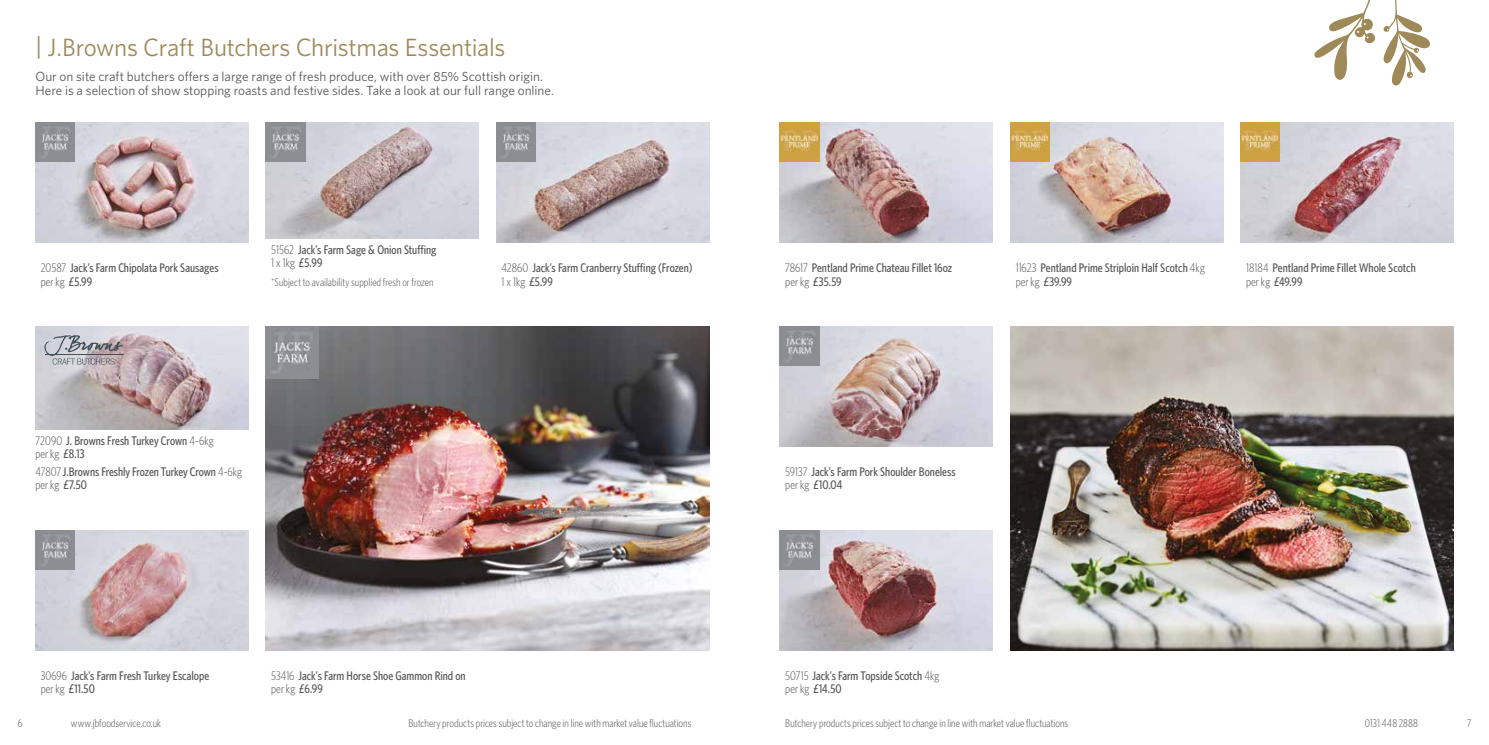
<style>
.page{position:relative;width:1489px;height:745px;background:#fff}
.page>*{position:absolute;margin:0;border:0;box-sizing:border-box;transform-origin:0 0}
.t1{font:25px "Whitney";letter-spacing:-.01em;color:#9e8959}
.t2{font:13.25px/14.8px "Whitney";color:#575756}
.t3{font:500 12.5px/13.8px "Whitney Condensed";color:#575756}
.t4{font:300 11.25px "Whitney Condensed";letter-spacing:.005em;color:#575756}
.s1{font-weight:300}
</style>
<div class="page">
<img style="left:35px;top:122px;width:213px;height:120px">
<img style="left:780px;top:122px;width:212px;height:120px">
<img style="left:266px;top:122px;width:212px;height:116px">
<img style="left:1010px;top:122px;width:212px;height:120px">
<img style="left:266px;top:326px;width:443px;height:324px">
<img style="left:1010px;top:326px;width:443px;height:324px">
<img style="left:496px;top:122px;width:213px;height:120px">
<img style="left:1240px;top:122px;width:213px;height:120px">
<img style="left:36px;top:326px;width:212px;height:103px">
<img style="left:780px;top:326px;width:212px;height:120px">
<img style="left:35px;top:530px;width:213px;height:120px">
<img style="left:780px;top:530px;width:212px;height:120px">
<img style="left:35px;top:122px;width:40px;height:39px">
<img style="left:35px;top:530px;width:40px;height:39px">
<img style="left:266px;top:122px;width:39px;height:39px">
<img style="left:496px;top:122px;width:39px;height:39px">
<img style="left:780px;top:326px;width:39px;height:39px">
<img style="left:780px;top:530px;width:39px;height:39px">
<img style="left:266px;top:326px;width:52px;height:52px">
<img style="left:1240px;top:122px;width:39px;height:39px">
<img style="left:1010px;top:122px;width:39px;height:39px">
<img style="left:780px;top:122px;width:39px;height:39px">
<svg style="left:1314px;top:0;width:116px;height:86px"></svg>
<svg style="left:44px;top:335px;width:79px;height:29px;background:#b3b1b8"></svg>
<hr style="left:45px;top:354px;width:78px;height:1px;background:#44515b">
<h1 class="t1" style="left:35px;top:30px;width:471px">| J.Browns Craft Butchers Christmas Essentials</h1>
<p class="t2" style="left:35px;top:68px;width:520px">Our on site craft butchers offers a large range of fresh produce, with over 85% Scottish origin.<br>Here is a selection of show stopping roasts and festive sides. Take a look at our full range online.</p>
<p class="t3" style="left:271px;top:242px;width:167px"><span class="s1">51562</span> Jack’s Farm Sage &amp; Onion Stuffing<br><span class="s1">1 x 1kg</span> £5.99</p>
<p class="t4" style="left:271px;top:275px;width:164px">*Subject to availability supplied fresh or frozen</p>
<p class="t3" style="left:501px;top:260px;width:192px"><span class="s1">42860</span> Jack’s Farm Cranberry Stuffing (Frozen)<br><span class="s1">1 x 1kg</span> £5.99</p>
<p class="t3" style="left:1245px;top:260px;width:171px"><span class="s1">18184</span> Pentland Prime Fillet Whole Scotch <span class="s1">per kg</span> £49.99</p>
<p class="t3" style="left:41px;top:260px;width:179px"><span class="s1">20587</span> Jack’s Farm Chipolata Pork Sausages <span class="s1">per kg</span> £5.99</p>
<p class="t3" style="left:785px;top:260px;width:168px"><span class="s1">78617</span> Pentland Prime Chateau Fillet 16oz <span class="s1">per kg</span> £35.59</p>
<p class="t3" style="left:1015px;top:260px;width:191px"><span class="s1">11623</span> Pentland Prime Striploin Half Scotch <span class="s1">4kg per kg</span> £39.99</p>
<p class="t3" style="left:35px;top:432px;width:180px"><span class="s1">72090</span> J. Browns Fresh Turkey Crown <span class="s1">4-6kg per kg</span> £8.13</p>
<p class="t3" style="left:35px;top:463px;width:208px"><span class="s1">47807</span> J.Browns Freshly Frozen Turkey Crown <span class="s1">4-6kg per kg</span> £7.50</p>
<p class="t3" style="left:785px;top:463px;width:172px"><span class="s1">59137</span> Jack’s Farm Pork Shoulder Boneless <span class="s1">per kg</span> £10.04</p>
<p class="t3" style="left:41px;top:667px;width:170px"><span class="s1">30696</span> Jack’s Farm Fresh Turkey Escalope <span class="s1">per kg</span> £11.50</p>
<p class="t3" style="left:785px;top:667px;width:155px"><span class="s1">50715</span> Jack’s Farm Topside Scotch <span class="s1">4kg per kg</span> £14.50</p>
<p class="t4" style="left:408px;top:716px;width:284px">Butchery products prices subject to change in line with market value fluctuations</p>
<p class="t4" style="left:785px;top:716px;width:284px">Butchery products prices subject to change in line with market value fluctuations</p>
<p class="t3" style="left:271px;top:667px;width:196px"><span class="s1">53416</span> Jack’s Farm Horse Shoe Gammon Rind on <span class="s1">per kg</span> £6.99</p>
<p class="t4" style="left:18px;top:716px;width:6px">6</p>
<p class="t4" style="left:71px;top:716px;width:92px">www.jbfoodservice.co.uk</p>
<p class="t4" style="left:1364px;top:716px;width:55px">0131 448 2888</p>
<p class="t4" style="left:1466px;top:716px;width:6px">7</p>
</div>
